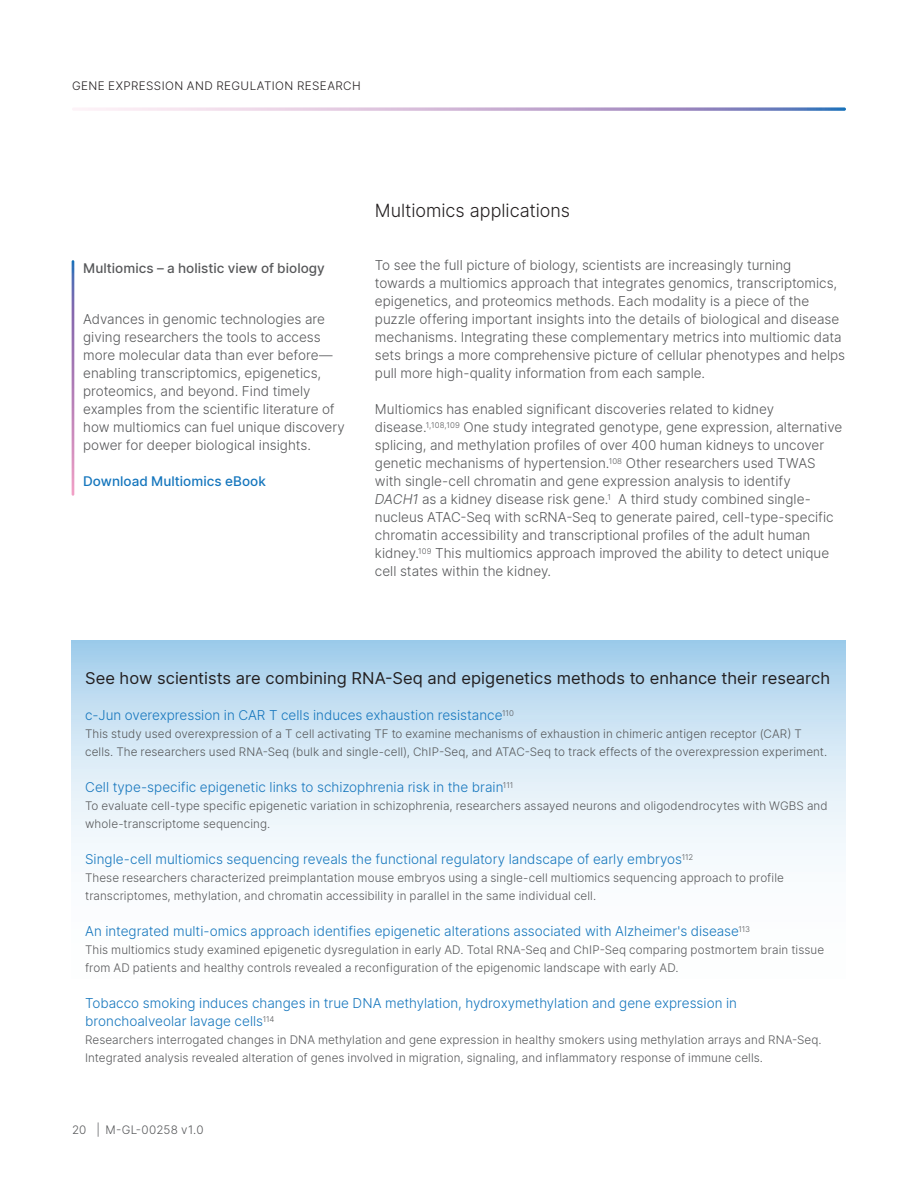
<style>
.page{position:relative;width:918px;height:1188px;background:#fff}
.page>*{position:absolute;margin:0;border:0;box-sizing:border-box;transform-origin:0 0}
.B-Head{font:300 18px "Inter";letter-spacing:-.005em;color:#231f20}
.C-Head{font:16.5px "Inter";letter-spacing:.005em;color:#231f20}
.Body_Copy{font:300 13.5px/18px "Inter";color:#57585a}
.Body_Copy-2{font:300 13.5px/18px "Inter";color:#1576bd}
.Body_Copy-3{font:500 13.5px "Inter";color:#57585a}
.Body_Copy-4{font:500 13.5px "Inter";letter-spacing:.005em;color:#1576bd}
.Body_Copy-5{font:300 11.7px/18px "Inter";letter-spacing:.005em;color:#57585a}
.t1{font:300 11.7px "Inter";letter-spacing:.04em;color:#231f20}
.s1{font-style:italic}
</style>
<div class="page">
<svg style="left:72px;top:107px;width:774px;height:4px;background:#cabfdc"></svg>
<svg style="left:72px;top:640px;width:774px;height:216px;background:#d2e6f5"></svg>
<svg style="left:72px;top:260px;width:2px;height:236px"></svg>
<p class="t1" style="left:72px;top:77px;width:290px">GENE EXPRESSION AND REGULATION RESEARCH</p>
<p class="Body_Copy-3" style="left:83px;top:259px;width:243px">Multiomics – a holistic view of biology</p>
<p class="Body_Copy" style="left:83px;top:310px;width:263px">Advances in genomic technologies are giving researchers the tools to access more molecular data than ever before— enabling transcriptomics, epigenetics, proteomics, and beyond. Find timely examples from the scientific literature of how multiomics can fuel unique discovery power for deeper biological insights.</p>
<p class="Body_Copy-4" style="left:83px;top:471px;width:184px">Download Multiomics eBook</p>
<p class="B-Head" style="left:375px;top:198px;width:197px">Multiomics applications</p>
<p class="Body_Copy" style="left:375px;top:256px;width:472px">To see the full picture of biology, scientists are increasingly turning<br>towards a multiomics approach that integrates genomics, transcriptomics, epigenetics, and proteomics methods. Each modality is a piece of the puzzle offering important insights into the details of biological and disease mechanisms. Integrating these complementary metrics into multiomic data sets brings a more comprehensive picture of cellular phenotypes and helps pull more high-quality information from each sample.</p>
<p class="Body_Copy" style="left:375px;top:400px;width:469px">Multiomics has enabled significant discoveries related to kidney disease.<sup>1,108,109</sup> One study integrated genotype, gene expression, alternative splicing, and methylation profiles of over 400 human kidneys to uncover genetic mechanisms of hypertension.<sup>108</sup> Other researchers used TWAS with single-cell chromatin and gene expression analysis to identify<br><span class="s1">DACH1</span> as a kidney disease risk gene.<sup>1</sup> A third study combined single&shy;nucleus ATAC-Seq with scRNA-Seq to generate paired, cell-type-specific chromatin accessibility and transcriptional profiles of the adult human kidney.<sup>109</sup> This multiomics approach improved the ability to detect unique cell states within the kidney.</p>
<p class="C-Head" style="left:85px;top:666px;width:747px">See how scientists are combining RNA-Seq and epigenetics methods to enhance their research</p>
<p class="Body_Copy-2" style="left:85px;top:706px;width:430px">c-Jun overexpression in CAR T cells induces exhaustion resistance<sup>110</sup></p>
<p class="Body_Copy-5" style="left:85px;top:725px;width:744px">This study used overexpression of a T cell activating TF to examine mechanisms of exhaustion in chimeric antigen receptor (CAR) T cells. The researchers used RNA-Seq (bulk and single-cell), ChIP-Seq, and ATAC-Seq to track effects of the overexpression experiment.</p>
<p class="Body_Copy-2" style="left:85px;top:778px;width:430px">Cell type-specific epigenetic links to schizophrenia risk in the brain<sup>111</sup></p>
<p class="Body_Copy-5" style="left:85px;top:797px;width:744px">To evaluate cell-type specific epigenetic variation in schizophrenia, researchers assayed neurons and oligodendrocytes with WGBS and whole-transcriptome sequencing.</p>
<p class="Body_Copy-2" style="left:85px;top:850px;width:610px">Single-cell multiomics sequencing reveals the functional regulatory landscape of early embryos<sup>112</sup></p>
<p class="Body_Copy-5" style="left:85px;top:869px;width:700px">These researchers characterized preimplantation mouse embryos using a single-cell multiomics sequencing approach to profile transcriptomes, methylation, and chromatin accessibility in parallel in the same individual cell.</p>
<p class="Body_Copy-2" style="left:85px;top:922px;width:667px">An integrated multi-omics approach identifies epigenetic alterations associated with Alzheimer's disease<sup>113</sup></p>
<p class="Body_Copy-5" style="left:85px;top:941px;width:741px">This multiomics study examined epigenetic dysregulation in early AD. Total RNA-Seq and ChIP-Seq comparing postmortem brain tissue from AD patients and healthy controls revealed a reconfiguration of the epigenomic landscape with early AD.</p>
<p class="Body_Copy-2" style="left:85px;top:994px;width:653px">Tobacco smoking induces changes in true DNA methylation, hydroxymethylation and gene expression in bronchoalveolar lavage cells<sup>114</sup></p>
<p class="Body_Copy-5" style="left:85px;top:1031px;width:738px">Researchers interrogated changes in DNA methylation and gene expression in healthy smokers using methylation arrays and RNA-Seq.<br>Integrated analysis revealed alteration of genes involved in migration, signaling, and inflammatory response of immune cells.</p>
<p class="Body_Copy-5" style="left:72px;top:1121px;width:133px">20 | M-GL-00258 v1.0</p>
</div>
